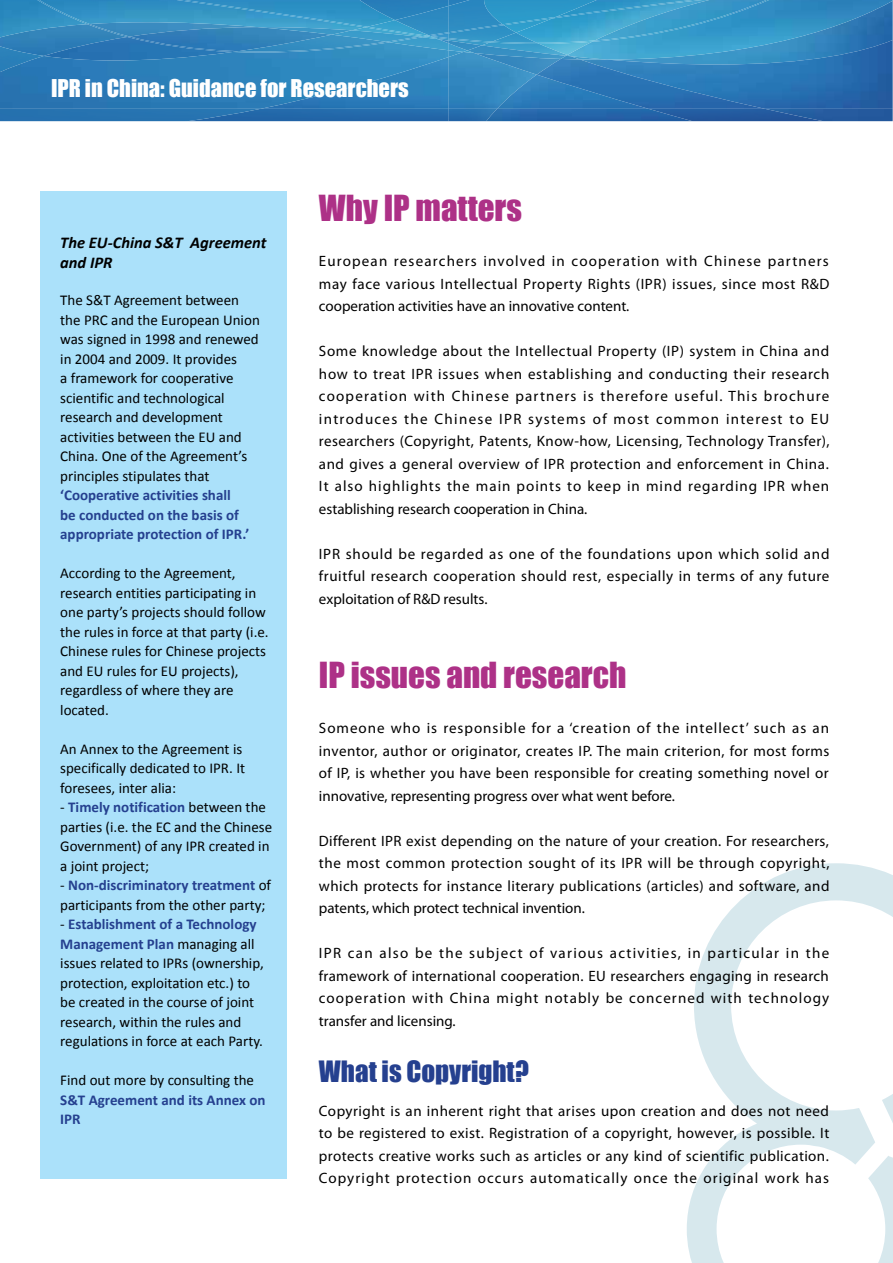
<style>
.page{position:relative;width:893px;height:1263px;background:#fff}
.page>*{position:absolute;margin:0;border:0;box-sizing:border-box;transform-origin:0 0}
.t1{font:33px "Impact";color:#ad3187}
.t2{font:27px "Impact";color:#25408f}
.t3{font:22.5px "Impact";color:#fff}
.t4{font:italic 700 16.5px/19.5px "Calibri";color:#000}
.t5{font:15px/22.5px "Myriad Pro";color:#000;text-align:justify}
.t6{font:15px/19.5px "Calibri";color:#000}
.t7{font:700 15px/19.5px "Calibri";color:#25408f}
.s1{font-weight:700;color:#25408f}
</style>
<div class="page">
<svg style="left:687px;top:863px;width:206px;height:400px"></svg>
<img style="left:0;top:37px;width:44px;height:5px">
<img style="left:0;top:0;width:177px;height:37px">
<img style="left:537px;top:24px;width:30px;height:16px">
<img style="left:567px;top:0;width:326px;height:40px">
<div style="left:260px;top:109px;width:226px;height:12px;background:#2369aa"></div>
<img style="left:44px;top:27px;width:213px;height:15px">
<img style="left:448px;top:53px;width:49px;height:56px">
<img style="left:486px;top:109px;width:407px;height:12px">
<img style="left:497px;top:40px;width:396px;height:69px">
<img style="left:257px;top:27px;width:95px;height:8px">
<img style="left:580px;top:56px;width:27px;height:3px">
<img style="left:177px;top:0;width:191px;height:27px">
<img style="left:537px;top:40px;width:58px;height:4px">
<img style="left:592px;top:0;width:177px;height:42px">
<img style="left:87px;top:24px;width:43px;height:13px">
<img style="left:37px;top:0;width:53px;height:24px">
<img style="left:127px;top:37px;width:112px;height:5px">
<img style="left:597px;top:0;width:105px;height:18px">
<img style="left:0;top:109px;width:260px;height:12px">
<img style="left:0;top:42px;width:448px;height:67px">
<img style="left:448px;top:52px;width:15px;height:5px">
<img style="left:390px;top:42px;width:58px;height:8px">
<img style="left:448px;top:51px;width:19px;height:1px">
<img style="left:352px;top:27px;width:13px;height:3px">
<img style="left:368px;top:20px;width:27px;height:7px">
<img style="left:239px;top:35px;width:93px;height:7px">
<img style="left:332px;top:30px;width:87px;height:12px">
<img style="left:365px;top:27px;width:54px;height:9px">
<img style="left:516px;top:25px;width:36px;height:8px">
<img style="left:503px;top:0;width:94px;height:24px">
<img style="left:233px;top:42px;width:157px;height:11px">
<img style="left:386px;top:37px;width:33px;height:5px">
<img style="left:503px;top:17px;width:53px;height:8px">
<img style="left:490px;top:42px;width:77px;height:13px">
<img style="left:516px;top:33px;width:21px;height:9px">
<img style="left:474px;top:59px;width:63px;height:16px">
<img style="left:649px;top:109px;width:174px;height:12px">
<img style="left:537px;top:59px;width:228px;height:50px">
<img style="left:467px;top:45px;width:99px;height:14px">
<img style="left:561px;top:56px;width:19px;height:3px">
<img style="left:490px;top:42px;width:49px;height:2px">
<img style="left:360px;top:0;width:88px;height:20px">
<img style="left:482px;top:42px;width:8px;height:3px">
<img style="left:448px;top:25px;width:68px;height:17px">
<img style="left:448px;top:41px;width:34px;height:10px">
<img style="left:395px;top:6px;width:53px;height:29px">
<img style="left:448px;top:0;width:55px;height:24px">
<img style="left:429px;top:32px;width:19px;height:3px">
<img style="left:448px;top:24px;width:56px;height:9px">
<svg style="left:419px;top:35px;width:29px;height:8px"></svg>
<div style="left:40px;top:191px;width:247px;height:988px;background:#abe1fa"></div>
<h3 class="t3" style="left:51px;top:70px;width:359px">IPR in China: Guidance for Researchers</h3>
<p class="t4" style="left:60px;top:232px;width:208px">The EU-China S&amp;T Agreement and IPR</p>
<p class="t6" style="left:60px;top:290px;width:201px">The S&amp;T Agreement between the PRC and the European Union was signed in 1998 and renewed in 2004 and 2009. It provides<br>a framework for cooperative scientific and technological research and development activities between the EU and<br>China. One of the Agreement’s principles stipulates that</p>
<p class="t7" style="left:60px;top:485px;width:190px">‘Cooperative activities shall be conducted on the basis of appropriate protection of IPR.’</p>
<p class="t6" style="left:60px;top:563px;width:210px">According to the Agreement, research entities participating in one party’s projects should follow the rules in force at that party (i.e.<br>Chinese rules for Chinese projects and EU rules for EU projects), regardless of where they are located.</p>
<p class="t6" style="left:60px;top:738px;width:186px">An Annex to the Agreement is specifically dedicated to IPR. It foresees, inter alia:</p>
<p class="t6" style="left:60px;top:797px;width:213px">- <span class="s1">Timely notification</span> between the parties (i.e. the EC and the Chinese<br>Government) of any IPR created in a joint project;</p>
<p class="t6" style="left:60px;top:875px;width:212px">- <span class="s1">Non-discriminatory treatment</span> of participants from the other party;</p>
<p class="t6" style="left:60px;top:914px;width:205px">- <span class="s1">Establishment of a Technology<br>Management Plan</span> managing all issues related to IPRs (ownership, protection, exploitation etc.) to be created in the course of joint research, within the rules and regulations in force at each Party.</p>
<p class="t6" style="left:60px;top:1070px;width:195px">Find out more by consulting the</p>
<p class="t7" style="left:60px;top:1089px;width:207px">S&amp;T Agreement and its Annex on<br>IPR</p>
<h1 class="t1" style="left:319px;top:182px;width:205px">Why IP matters</h1>
<p class="t5" style="left:319px;top:249px;width:512px">European researchers involved in cooperation with Chinese partners may face various Intellectual Property Rights (IPR) issues, since most R&amp;D cooperation activities have an innovative content.</p>
<p class="t5" style="left:319px;top:339px;width:512px">Some knowledge about the Intellectual Property (IP) system in China and how to treat IPR issues when establishing and conducting their research cooperation with Chinese partners is therefore useful. This brochure introduces the Chinese IPR systems of most common interest to EU researchers (Copyright, Patents, Know-how, Licensing, Technology Transfer), and gives a general overview of IPR protection and enforcement in China.<br>It also highlights the main points to keep in mind regarding IPR when establishing research cooperation in China.</p>
<p class="t5" style="left:319px;top:542px;width:512px">IPR should be regarded as one of the foundations upon which solid and fruitful research cooperation should rest, especially in terms of any future exploitation of R&amp;D results.</p>
<h1 class="t1" style="left:319px;top:649px;width:309px">IP issues and research</h1>
<p class="t5" style="left:319px;top:717px;width:512px">Someone who is responsible for a ‘creation of the intellect’ such as an inventor, author or originator, creates IP. The main criterion, for most forms of IP, is whether you have been responsible for creating something novel or innovative, representing progress over what went before.</p>
<p class="t5" style="left:319px;top:829px;width:512px">Different IPR exist depending on the nature of your creation. For researchers, the most common protection sought of its IPR will be through copyright, which protects for instance literary publications (articles) and software, and patents, which protect technical invention.</p>
<p class="t5" style="left:319px;top:942px;width:512px">IPR can also be the subject of various activities, in particular in the framework of international cooperation. EU researchers engaging in research cooperation with China might notably be concerned with technology transfer and licensing.</p>
<h2 class="t2" style="left:319px;top:1051px;width:212px">What is Copyright?</h2>
<p class="t5" style="left:319px;top:1099px;width:512px">Copyright is an inherent right that arises upon creation and does not need to be registered to exist. Registration of a copyright, however, is possible. It protects creative works such as articles or any kind of scientific publication.<br>Copyright protection occurs automatically once the original work has</p>
</div>
